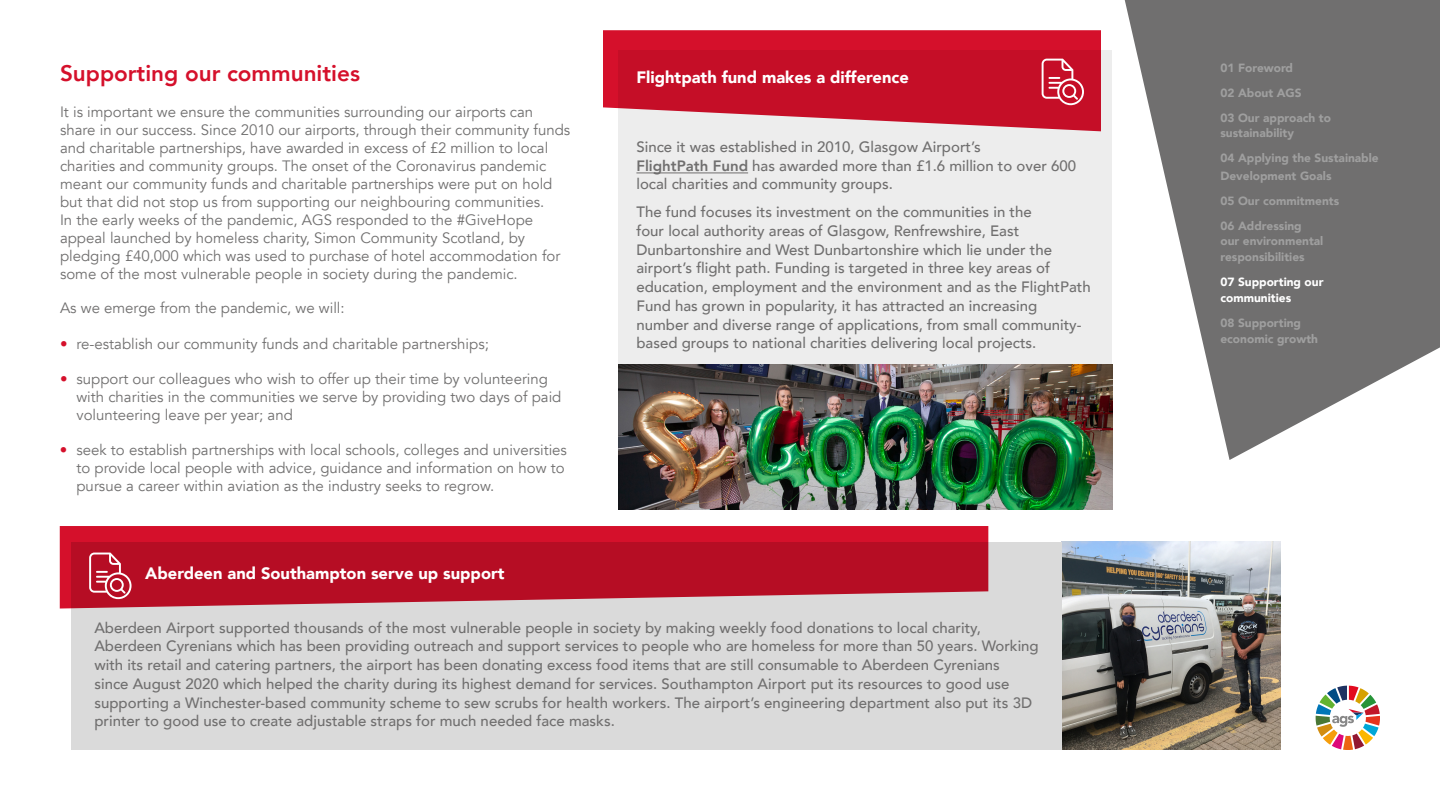
<style>
.page{position:relative;width:1440px;height:810px;background:#fff}
.page>*{position:absolute;margin:0;border:0;box-sizing:border-box;transform-origin:0 0}
.t1{font:800 22.5px "Avenir";color:#d5102b}
.t2{font:900 16.5px "Avenir";color:#fff}
.t3{font:500 15px/18.8px "Avenir";color:#706f6f}
.t4{font:15px/18px "Avenir";color:#706f6f}
.t5{font:900 11.93px/24.8px "Avenir";color:#9f9f9f}
.t6{font:900 11.93px/15.8px "Avenir";color:#fff}
.s1{color:#d5102b}
.s2{font-weight:800}
</style>
<div class="page">
<svg style="left:1316px;top:686px;width:64px;height:64px"></svg>
<svg style="left:1112px;top:0;width:328px;height:460px;fill:#706f6f"></svg>
<img style="left:1062px;top:542px;width:219px;height:208px">
<div style="left:71px;top:542px;width:991px;height:208px;background:#dadada"></div>
<svg style="left:60px;top:526px;width:928px;height:83px;background:#c02439"></svg>
<svg style="left:89px;top:553px;width:43px;height:46px;background:#c84a5b"></svg>
<div style="left:618px;top:50px;width:494px;height:460px;background:#ededed"></div>
<img style="left:618px;top:364px;width:494px;height:146px">
<svg style="left:603px;top:30px;width:498px;height:101px;background:#cd2a41"></svg>
<svg style="left:1042px;top:59px;width:42px;height:46px;background:#d34a5d"></svg>
<hr style="left:636px;top:173px;width:112px;height:1px;background:#706f6f">
<h1 class="t1" style="left:60px;top:55px;width:302px">Supporting our communities</h1>
<p class="t4" style="left:60px;top:103px;width:512px">It is important we ensure the communities surrounding our airports can share in our success. Since 2010 our airports, through their community funds and charitable partnerships, have awarded in excess of £2 million to local charities and community groups. The onset of the Coronavirus pandemic meant our community funds and charitable partnerships were put on hold but that did not stop us from supporting our neighbouring communities.<br>In the early weeks of the pandemic, AGS responded to the #GiveHope appeal launched by homeless charity, Simon Community Scotland, by pledging £40,000 which was used to purchase of hotel accommodation for some of the most vulnerable people in society during the pandemic.</p>
<p class="t4" style="left:60px;top:299px;width:286px">As we emerge from the pandemic, we will:</p>
<p class="t4" style="left:60px;top:335px;width:430px"><span class="s1">•</span> re-establish our community funds and charitable partnerships;</p>
<p class="t4" style="left:76px;top:370px;width:486px;text-indent:-16px"><span class="s1">•</span> support our colleagues who wish to offer up their time by volunteering with charities in the communities we serve by providing two days of paid volunteering leave per year; and</p>
<p class="t4" style="left:76px;top:441px;width:492px;text-indent:-16px"><span class="s1">•</span> seek to establish partnerships with local schools, colleges and universities to provide local people with advice, guidance and information on how to pursue a career within aviation as the industry seeks to regrow.</p>
<p class="t2" style="left:636px;top:63px;width:274px">Flightpath fund makes a difference</p>
<p class="t3" style="left:636px;top:137px;width:441px">Since it was established in 2010, Glasgow Airport’s<br><span class="s2">FlightPath Fund</span> has awarded more than £1.6 million to over 600 local charities and community groups.</p>
<p class="t3" style="left:636px;top:202px;width:456px">The fund focuses its investment on the communities in the<br>four local authority areas of Glasgow, Renfrewshire, East Dunbartonshire and West Dunbartonshire which lie under the airport’s flight path. Funding is targeted in three key areas of education, employment and the environment and as the FlightPath Fund has grown in popularity, it has attracted an increasing number and diverse range of applications, from small community&shy;based groups to national charities delivering local projects.</p>
<p class="t2" style="left:145px;top:559px;width:361px">Aberdeen and Southampton serve up support</p>
<p class="t3" style="left:94px;top:617px;width:946px">Aberdeen Airport supported thousands of the most vulnerable people in society by making weekly food donations to local charity, Aberdeen Cyrenians which has been providing outreach and support services to people who are homeless for more than 50 years. Working with its retail and catering partners, the airport has been donating excess food items that are still consumable to Aberdeen Cyrenians<br>since August 2020 which helped the charity during its highest demand for services. Southampton Airport put its resources to good use supporting a Winchester-based community scheme to sew scrubs for health workers. The airport’s engineering department also put its 3D printer to good use to create adjustable straps for much needed face masks.</p>
<p class="t5" style="left:1220px;top:55px;width:112px">01 Foreword<br>02 About AGS<br>03 Our approach to</p>
<p class="t5" style="left:1220px;top:121px;width:75px">sustainability</p>
<p class="t5" style="left:1220px;top:149px;width:160px;line-height:17.6px">04 Applying the Sustainable<br>Development Goals</p>
<p class="t5" style="left:1220px;top:217px;width:104px;line-height:15.8px">06 Addressing our environmental responsibilities</p>
<p class="t5" style="left:1220px;top:188px;width:120px">05 Our commitments</p>
<p class="t6" style="left:1220px;top:274px;width:105px">07 Supporting our communities</p>
<p class="t5" style="left:1220px;top:314px;width:99px;line-height:15.8px">08 Supporting economic growth</p>
</div>
